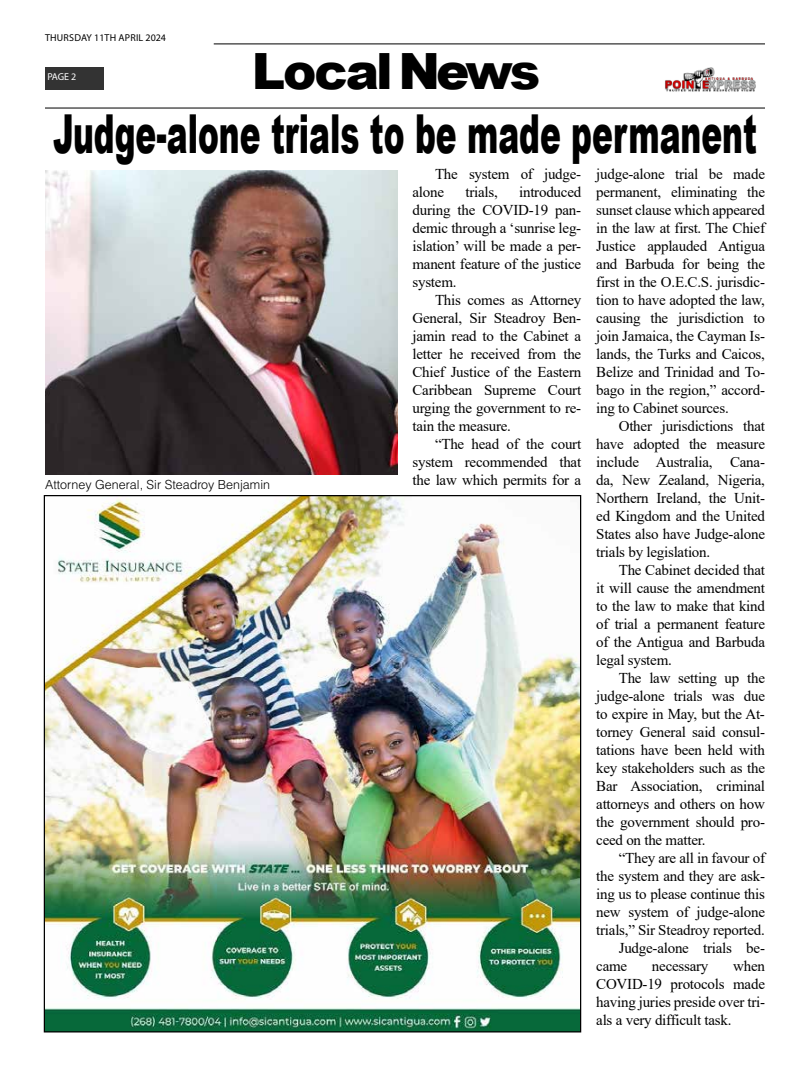
<style>
.page{position:relative;width:810px;height:1080px;background:#fff}
.page>*{position:absolute;margin:0;border:0;box-sizing:border-box;transform-origin:0 0}
.t1{font:900 53.75px "Arial";color:#000;scale:.58 1}
.t2{font:900 50px "Arial";letter-spacing:-.06em;color:#000}
.t3{font:15px/18px "Times New Roman";letter-spacing:-.015em;color:#000;text-align:justify}
.t4{font:300 12.5px "Helvetica LT Std";color:#000}
.t5{font:10px "Myriad Pro";letter-spacing:.02em;color:#000}
.t6{font:10px "Myriad Pro";color:#fff}
</style>
<div class="page">
<hr style="left:214px;top:43px;width:551px;height:2px;background:#333">
<div style="left:45px;top:67px;width:58px;height:22px;background:#333"></div>
<img style="left:665px;top:67px;width:91px;height:25px">
<hr style="left:45px;top:107px;width:720px;height:2px;background:#333">
<img style="left:46px;top:497px;width:533px;height:533px">
<img style="left:45px;top:170px;width:353px;height:305px">
<p class="t5" style="left:45px;top:31px;width:122px">THURSDAY 11TH APRIL 2024</p>
<p class="t6" style="left:47px;top:71px;width:31px">PAGE 2</p>
<h2 class="t2" style="left:252px;top:35px;width:290px">Local News</h2>
<h1 class="t1" style="left:53px;top:95px;width:1215px">Judge-alone trials to be made permanent</h1>
<p class="t4" style="left:45px;top:477px;width:227px">Attorney General, Sir Steadroy Benjamin</p>
<p class="t3" style="left:412px;top:165px;width:170px;text-indent:22px">The system of judge&shy;alone</p>
<p class="t3" style="left:412px;top:183px;width:170px;text-indent:107px">introduced during the COVID-19 pan&shy;demic through a ‘sunrise leg&shy;islation’ will be made a per&shy;manent feature of the justice system.</p>
<p class="t3" style="left:412px;top:291px;width:170px;text-indent:22px">This comes as Attorney General, Sir Steadroy Ben&shy;jamin read to the Cabinet a letter he received from the Chief Justice of the Eastern Caribbean Supreme Court urging the government to re&shy;tain the measure.</p>
<p class="t3" style="left:412px;top:435px;width:170px;text-indent:22px">“The head of the court system recommended that the law which permits for a</p>
<p class="t3" style="left:465px;top:183px;width:34px">trials,</p>
<p class="t3" style="left:596px;top:165px;width:170px">judge-alone trial be made permanent, eliminating the sunset clause which appeared in the law at first. The Chief Justice applauded Antigua and Barbuda for being the first in the O.E.C.S. jurisdic&shy;tion to have adopted the law, causing the jurisdiction to join Jamaica, the Cayman Is&shy;lands, the Turks and Caicos, Belize and Trinidad and To&shy;bago in the region,” accord&shy;ing to Cabinet sources.</p>
<p class="t3" style="left:596px;top:417px;width:170px;text-indent:22px">Other jurisdictions that have adopted the measure include Australia, Cana&shy;da, New Zealand, Nigeria, Northern Ireland, the Unit&shy;ed Kingdom and the United States also have Judge-alone trials by legislation.</p>
<p class="t3" style="left:596px;top:561px;width:170px;text-indent:22px">The Cabinet decided that it will cause the amendment to the law to make that kind of trial a permanent feature of the Antigua and Barbuda legal system.</p>
<p class="t3" style="left:596px;top:669px;width:170px;text-indent:22px">The law setting up the judge-alone trials was due to expire in May, but the At&shy;torney General said consul&shy;tations have been held with key stakeholders such as the Bar Association, criminal attorneys and others on how the government should pro&shy;ceed on the matter.</p>
<p class="t3" style="left:619px;top:849px;width:148px">“They are all in favour of</p>
<p class="t3" style="left:596px;top:867px;width:170px">the system and they are ask-</p>
<p class="t3" style="left:596px;top:885px;width:170px">ing us to please continue this</p>
<p class="t3" style="left:596px;top:903px;width:170px">new system of judge-alone</p>
<p class="t3" style="left:596px;top:921px;width:170px">trials,” Sir Steadroy reported.</p>
<p class="t3" style="left:619px;top:939px;width:148px">Judge-alone trials be-</p>
<p class="t3" style="left:596px;top:957px;width:32px">came</p>
<p class="t3" style="left:652px;top:957px;width:58px">necessary</p>
<p class="t3" style="left:596px;top:957px;width:170px;text-indent:137px">when COVID-19 protocols made having juries preside over tri&shy;als a very difficult task.</p>
</div>
